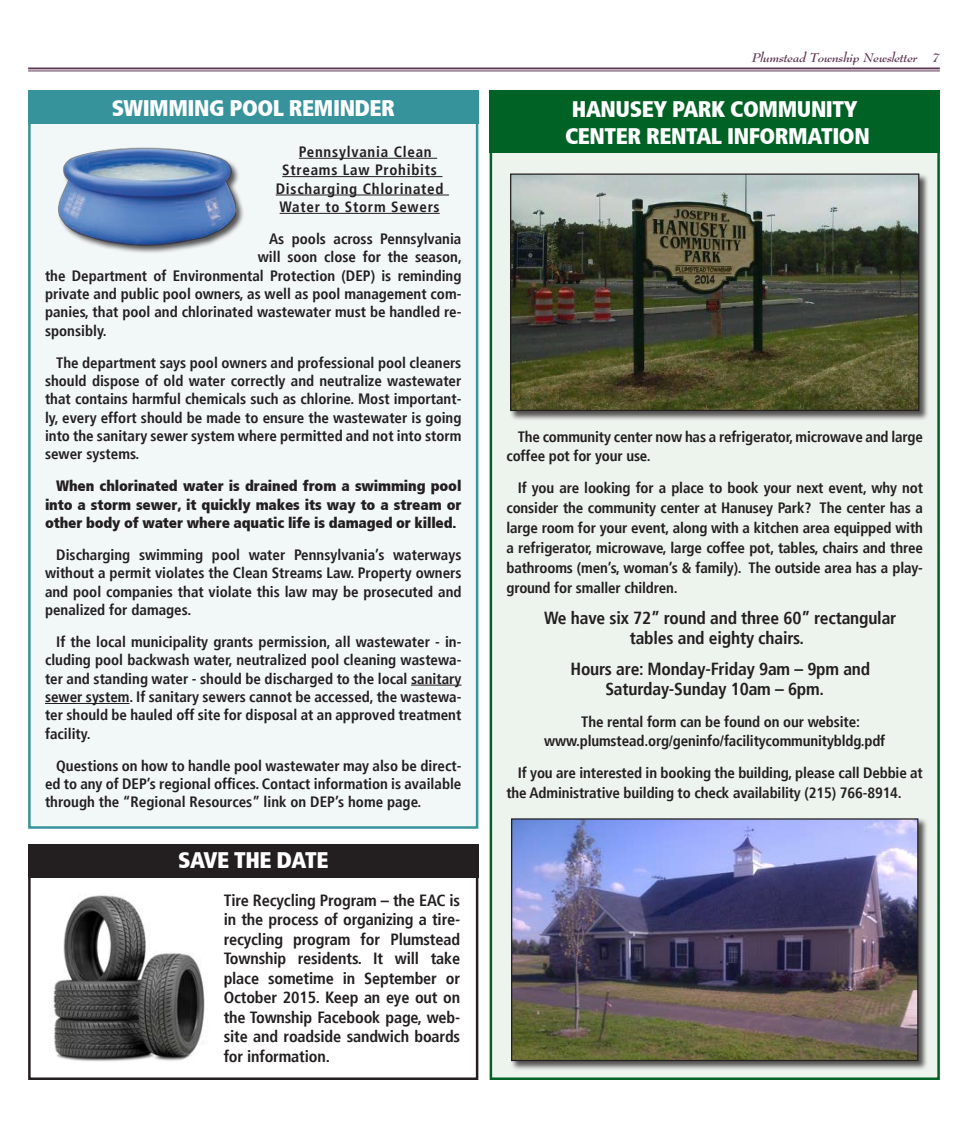
<style>
.page{position:relative;width:968px;height:1125px;background:#fff}
.page>*{position:absolute;margin:0;border:0;box-sizing:border-box;transform-origin:0 0}
.t1{font:900 condensed 22.5px/27px "Frutiger";letter-spacing:-.02em;color:#fff;text-align:center}
.t2{font:700 condensed 17.5px/20px "Frutiger";letter-spacing:-.01em;color:#231f20;text-align:center}
.t3{font:700 condensed 16.25px/19.5px "Frutiger";letter-spacing:-.01em;color:#231f20;text-align:justify}
.t4{font:700 condensed 15px/18.4px "Frutiger";color:#231f20;text-align:justify}
.t5{font:900 condensed 15px/18.4px "Frutiger";letter-spacing:-.01em;color:#231f20;text-align:justify}
.t6{font:700 condensed 15px "Frutiger";letter-spacing:.05em;color:#231f20}
.t7{font:12.5px "Bernhard Modern Bold Ita DTC";color:#5e3552}
</style>
<div class="page">
<div style="left:489px;top:90px;width:450px;height:990px;background:#edf3ed;border:2px solid #006224"></div>
<div style="left:28px;top:92px;width:450px;height:737px;background:#f2f7f8;border:2px solid #37939b"></div>
<hr style="left:28px;top:68px;width:911px;height:1px;background:#5e3552">
<hr style="left:28px;top:71px;width:911px;height:1px;background:#5e3552">
<div style="left:510px;top:818px;width:422px;height:257px;background:#231f20;opacity:.75"></div>
<img style="left:513px;top:820px;width:403px;height:239px">
<div style="left:511px;top:818px;width:407px;height:243px;border:1px solid #231f20"></div>
<div style="left:509px;top:173px;width:424px;height:252px;background:#231f20;opacity:.75"></div>
<img style="left:512px;top:175px;width:405px;height:234px">
<div style="left:510px;top:173px;width:409px;height:238px;border:1px solid #231f20"></div>
<div style="left:28px;top:845px;width:450px;height:235px;border:2px solid #231f20"></div>
<div style="left:28px;top:844px;width:450px;height:34px;background:#231f20"></div>
<div style="left:28px;top:90px;width:450px;height:34px;background:#37939b"></div>
<hr style="left:299px;top:158px;width:138px;height:1px;background:#231f20">
<hr style="left:282px;top:176px;width:160px;height:1px;background:#231f20">
<hr style="left:276px;top:195px;width:173px;height:1px;background:#231f20">
<hr style="left:279px;top:213px;width:161px;height:1px;background:#231f20">
<hr style="left:411px;top:685px;width:50px;height:1px;background:#231f20">
<hr style="left:45px;top:703px;width:84px;height:1px;background:#231f20">
<img style="left:58px;top:147px;width:186px;height:106px">
<img style="left:50px;top:894px;width:155px;height:168px">
<div style="left:489px;top:90px;width:450px;height:62px;background:#006224"></div>
<h1 class="t1" style="left:111px;top:94px;width:285px">SWIMMING POOL REMINDER</h1>
<p class="t6" style="left:299px;top:143px;width:134px">Pennsylvania Clean</p>
<p class="t6" style="left:282px;top:161px;width:156px">Streams Law Prohibits</p>
<p class="t6" style="left:276px;top:179px;width:169px">Discharging Chlorinated</p>
<p class="t6" style="left:279px;top:198px;width:162px">Water to Storm Sewers</p>
<p class="t4" style="left:269px;top:229px;width:194px">As pools across Pennsylvania</p>
<p class="t4" style="left:258px;top:248px;width:206px">will soon close for the season,</p>
<p class="t4" style="left:45px;top:266px;width:418px">the Department of Environmental Protection (DEP) is reminding</p>
<p class="t4" style="left:45px;top:285px;width:418px">private and public pool owners, as well as pool management com-</p>
<p class="t4" style="left:45px;top:303px;width:418px">panies, that pool and chlorinated wastewater must be handled re-</p>
<p class="t4" style="left:45px;top:321px;width:63px">sponsibly.</p>
<p class="t4" style="left:45px;top:353px;width:418px;text-indent:11px">The department says pool owners and professional pool cleaners should dispose of old water correctly and neutralize wastewater that contains harmful chemicals such as chlorine. Most important&shy;ly, every effort should be made to ensure the wastewater is going into the sanitary sewer system where permitted and not into storm sewer systems.</p>
<p class="t5" style="left:45px;top:477px;width:418px;text-indent:11px">When chlorinated water is drained from a swimming pool into a storm sewer, it quickly makes its way to a stream or other body of water where aquatic life is damaged or killed.</p>
<p class="t4" style="left:45px;top:546px;width:418px;text-indent:11px">Discharging swimming pool water Pennsylvania’s waterways without a permit violates the Clean Streams Law. Property owners and pool companies that violate this law may be prosecuted and penalized for damages.</p>
<p class="t4" style="left:45px;top:633px;width:418px;text-indent:11px">If the local municipality grants permission, all wastewater - in&shy;cluding pool backwash water, neutralized pool cleaning wastewa&shy;ter and standing water - should be discharged to the local sanitary sewer system. If sanitary sewers cannot be accessed, the wastewa&shy;ter should be hauled off site for disposal at an approved treatment facility.</p>
<p class="t4" style="left:45px;top:756px;width:418px;text-indent:11px">Questions on how to handle pool wastewater may also be direct&shy;ed to any of DEP’s regional offices. Contact information is available through the “Regional Resources” link on DEP’s home page.</p>
<h1 class="t1" style="left:178px;top:847px;width:152px">SAVE THE DATE</h1>
<p class="t3" style="left:224px;top:890px;width:238px">Tire Recycling Program – the EAC is in the process of organizing a tire&shy;recycling program for Plumstead Township residents. It will take place sometime in September or October 2015. Keep an eye out on the Township Facebook page, web&shy;site and roadside sandwich boards for information.</p>
<p class="t7" style="left:752px;top:49px;width:189px">Plumstead Township Newsletter 7</p>
<h1 class="t1" style="left:565px;top:95px;width:306px">Hanusey Park Community<br>Center Rental Information</h1>
<p class="t4" style="left:506px;top:426px;width:418px;line-height:20px;text-indent:11px">The community center now has a refrigerator, microwave and large coffee pot for your use.</p>
<p class="t4" style="left:506px;top:478px;width:418px;line-height:20px;text-indent:11px">If you are looking for a place to book your next event, why not consider the community center at Hanusey Park? The center has a large room for your event, along with a kitchen area equipped with a refrigerator, microwave, large coffee pot, tables, chairs and three bathrooms (men’s, woman’s &amp; family). The outside area has a play&shy;ground for smaller children.</p>
<p class="t2" style="left:544px;top:608px;width:353px">We have six 72” round and three 60” rectangular tables and eighty chairs.</p>
<p class="t2" style="left:605px;top:659px;width:266px;text-align:left;text-indent:-35px">Hours are: Monday-Friday 9am – 9pm and<br>Saturday-Sunday 10am – 6pm.</p>
<p class="t4" style="left:544px;top:711px;width:342px;line-height:20px;text-indent:37px">The rental form can be found on our website: www.plumstead.org/geninfo/facilitycommunitybldg.pdf</p>
<p class="t4" style="left:506px;top:763px;width:418px;line-height:20px;text-indent:11px">If you are interested in booking the building, please call Debbie at the Administrative building to check availability (215) 766-8914.</p>
</div>
